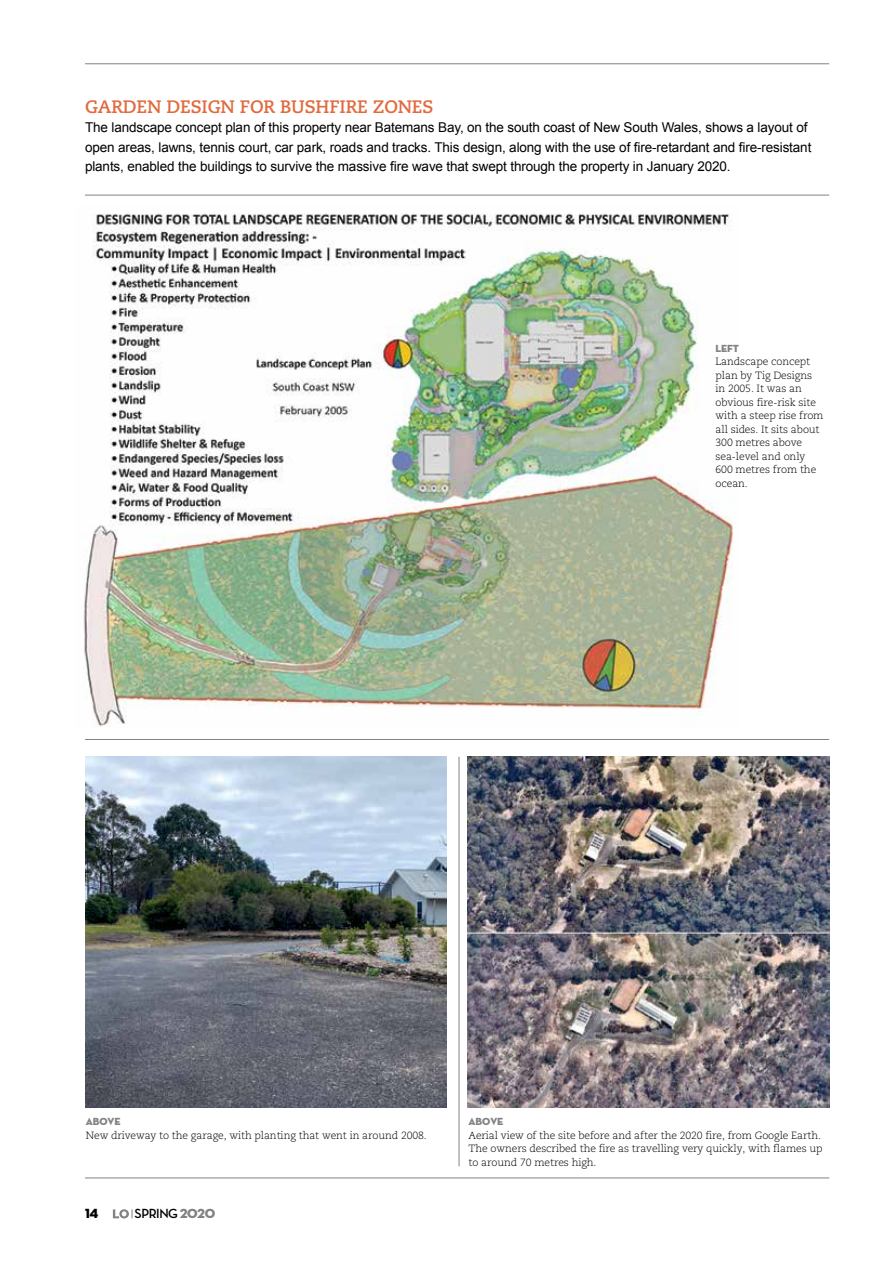
<style>
.page{position:relative;width:893px;height:1263px;background:#fff}
.page>*{position:absolute;margin:0;border:0;box-sizing:border-box;transform-origin:0 0}
.t1{font:700 18px "Caecilia LT Std";letter-spacing:-.01em;color:#e16b3e}
.t2{font:13.5px/19.5px "Arial";letter-spacing:-.01em;color:#000}
.t3{font:700 13.5px "Neutra Disp";letter-spacing:-.03em;color:#000}
.t4{font:13.5px "Neutra Disp Titling";color:#000}
.t5{font:300 10.5px/13.5px "Caecilia LT Std";letter-spacing:-.01em;color:#000}
.t6{font:10.5px "Neutra Disp Titling";letter-spacing:-.01em;color:#808285}
.s1{font-family:"Neutra Disp Titling";font-weight:400;color:#808285}
</style>
<div class="page">
<hr style="left:85px;top:1177px;width:744px;height:1px;background:#808285">
<svg style="left:113px;top:1209px;width:20px;height:9px"></svg>
<hr style="left:85px;top:63px;width:744px;height:1px;background:#808285">
<hr style="left:85px;top:195px;width:744px;height:1px;background:#808285">
<hr style="left:85px;top:739px;width:744px;height:1px;background:#808285">
<img style="left:83px;top:213px;width:650px;height:514px">
<hr style="left:459px;top:757px;width:1px;height:409px;background:#808285">
<img style="left:468px;top:757px;width:361px;height:350px">
<img style="left:85px;top:757px;width:361px;height:351px">
<h1 class="t1" style="left:85px;top:96px;width:350px">GARDEN DESIGN FOR BUSHFIRE ZONES</h1>
<p class="t2" style="left:85px;top:118px;width:728px">The landscape concept plan of this property near Batemans Bay, on the south coast of New South Wales, shows a layout of open areas, lawns, tennis court, car park, roads and tracks. This design, along with the use of fire-retardant and fire-resistant plants, enabled the buildings to survive the massive fire wave that swept through the property in January 2020.</p>
<p class="t6" style="left:716px;top:342px;width:25px">LEFT</p>
<p class="t5" style="left:716px;top:355px;width:110px">Landscape concept plan by Tig Designs in 2005. It was an obvious fire-risk site with a steep rise from all sides. It sits about<br>300 metres above sea-level and only<br>600 metres from the ocean.</p>
<p class="t6" style="left:86px;top:1115px;width:36px">ABOVE</p>
<p class="t5" style="left:86px;top:1128px;width:342px">New driveway to the garage, with planting that went in around 2008.</p>
<p class="t4" style="left:85px;top:1205px;width:15px">14</p>
<p class="t3" style="left:135px;top:1206px;width:82px">SPRING <span class="s1">2020</span></p>
<p class="t6" style="left:469px;top:1115px;width:36px">ABOVE</p>
<p class="t5" style="left:469px;top:1128px;width:356px">Aerial view of the site before and after the 2020 fire, from Google Earth.<br>The owners described the fire as travelling very quickly, with flames up to around 70 metres high.</p>
</div>
